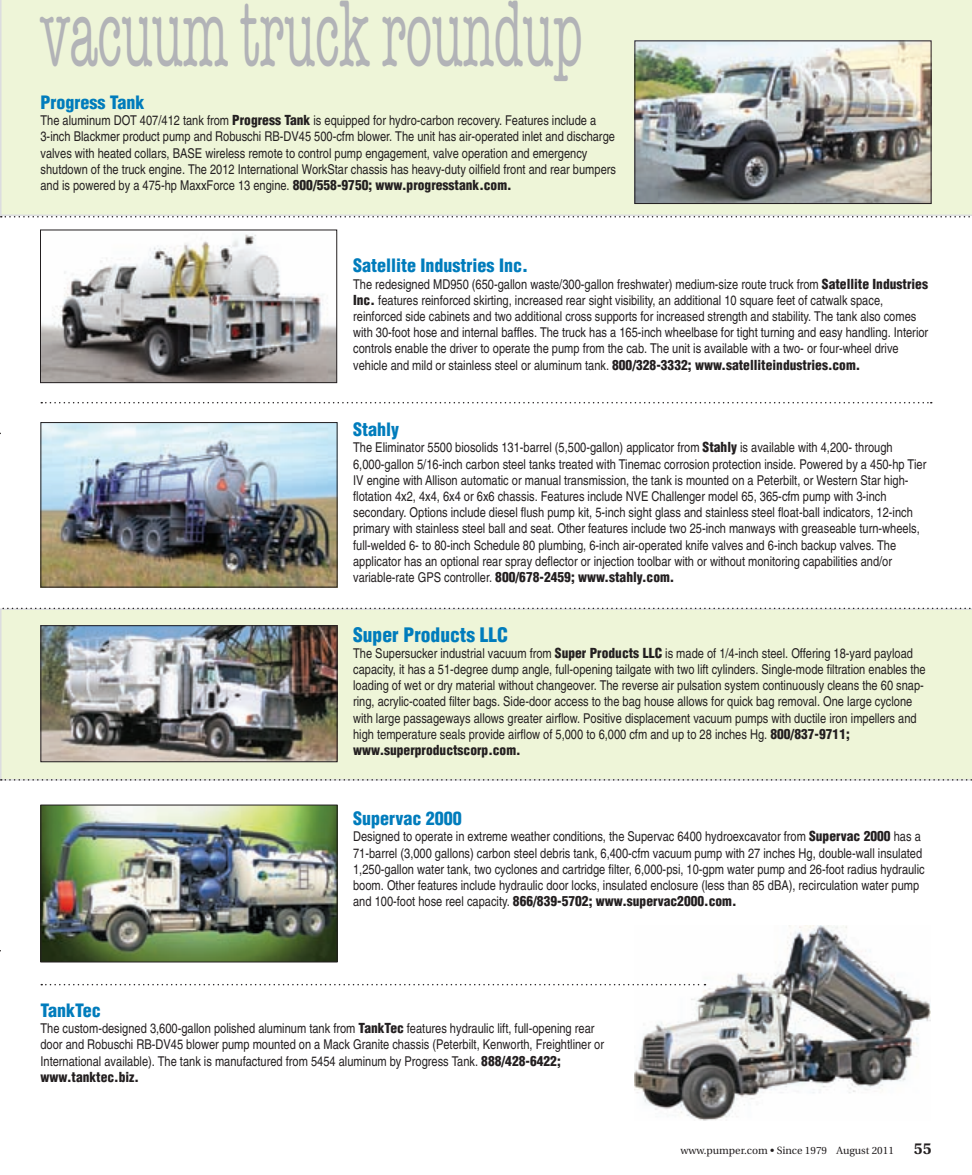
<style>
.page{position:relative;width:972px;height:1175px;background:#fff}
.page>*{position:absolute;margin:0;border:0;box-sizing:border-box;transform-origin:0 0}
.t1{font:93.6px "American Typewriter";color:#b2b3b7;scale:.52 1}
.t2{font:900 condensed 19.5px "Helvetica";color:#007cbc}
.t3{font:900 condensed 18px "Helvetica";color:#007cbc}
.t4{font:700 15.75px "Utopia";color:#231f20}
.t5{font:condensed 13.5px/16.2px "Helvetica";color:#231f20}
.t6{font:10.5px "Utopia";color:#231f20}
.s1{font-weight:900}
</style>
<div class="page">
<img style="left:42px;top:234px;width:293px;height:147px">
<div style="left:40px;top:230px;width:297px;height:153px;border:1px solid #231f20"></div>
<img style="left:42px;top:806px;width:294px;height:154px">
<div style="left:40px;top:804px;width:298px;height:158px;border:1px solid #231f20"></div>
<img style="left:634px;top:925px;width:297px;height:195px">
<svg style="left:0;top:0;width:972px;height:217px;background:#dae0c9"></svg>
<svg style="left:41px;top:402px;width:891px;height:1px"></svg>
<svg style="left:41px;top:984px;width:664px;height:1px"></svg>
<img style="left:0;top:432px;width:972px;height:348px">
<h1 class="t1" style="left:40px;top:-20px;width:1044px">vacuum truck roundup</h1>
<h3 class="t3" style="left:40px;top:91px;width:106px">Progress Tank</h3>
<p class="t5" style="left:40px;top:112px;width:577px">The aluminum DOT 407/412 tank from <span class="s1">Progress Tank</span> is equipped for hydro-carbon recovery. Features include a 3-inch Blackmer product pump and Robuschi RB-DV45 500-cfm blower. The unit has air-operated inlet and discharge valves with heated collars, BASE wireless remote to control pump engagement, valve operation and emergency shutdown of the truck engine. The 2012 International WorkStar chassis has heavy-duty oilfield front and rear bumpers and is powered by a 475-hp MaxxForce 13 engine. <span class="s1">800/558-9750; www.progresstank.com.</span></p>
<h3 class="t3" style="left:353px;top:254px;width:176px">Satellite Industries Inc.</h3>
<p class="t5" style="left:353px;top:276px;width:577px">The redesigned MD950 (650-gallon waste/300-gallon freshwater) medium-size route truck from <span class="s1">Satellite Industries Inc.</span> features reinforced skirting, increased rear sight visibility, an additional 10 square feet of catwalk space, reinforced side cabinets and two additional cross supports for increased strength and stability. The tank also comes with 30-foot hose and internal baffles. The truck has a 165-inch wheelbase for tight turning and easy handling. Interior controls enable the driver to operate the pump from the cab. The unit is available with a two- or four-wheel drive vehicle and mild or stainless steel or aluminum tank. <span class="s1">800/328-3332; www.satelliteindustries.com.</span></p>
<h3 class="t3" style="left:353px;top:418px;width:47px">Stahly</h3>
<p class="t5" style="left:353px;top:439px;width:575px">The Eliminator 5500 biosolids 131-barrel (5,500-gallon) applicator from <span class="s1">Stahly</span> is available with 4,200- through 6,000-gallon 5/16-inch carbon steel tanks treated with Tinemac corrosion protection inside. Powered by a 450-hp Tier IV engine with Allison automatic or manual transmission, the tank is mounted on a Peterbilt, or Western Star high&shy;flotation 4x2, 4x4, 6x4 or 6x6 chassis. Features include NVE Challenger model 65, 365-cfm pump with 3-inch secondary. Options include diesel flush pump kit, 5-inch sight glass and stainless steel float-ball indicators, 12-inch primary with stainless steel ball and seat. Other features include two 25-inch manways with greaseable turn-wheels, full-welded 6- to 80-inch Schedule 80 plumbing, 6-inch air-operated knife valves and 6-inch backup valves. The applicator has an optional rear spray deflector or injection toolbar with or without monitoring capabilities and/or variable-rate GPS controller. <span class="s1">800/678-2459; www.stahly.com.</span></p>
<h2 class="t2" style="left:353px;top:622px;width:156px">Super Products LLC</h2>
<p class="t5" style="left:353px;top:645px;width:574px">The Supersucker industrial vacuum from <span class="s1">Super Products LLC</span> is made of 1/4-inch steel. Offering 18-yard payload capacity, it has a 51-degree dump angle, full-opening tailgate with two lift cylinders. Single-mode filtration enables the loading of wet or dry material without changeover. The reverse air pulsation system continuously cleans the 60 snap&shy;ring, acrylic-coated filter bags. Side-door access to the bag house allows for quick bag removal. One large cyclone with large passageways allows greater airflow. Positive displacement vacuum pumps with ductile iron impellers and high temperature seals provide airflow of 5,000 to 6,000 cfm and up to 28 inches Hg. <span class="s1">800/837-9711; www.superproductscorp.com.</span></p>
<h3 class="t3" style="left:353px;top:807px;width:110px">Supervac 2000</h3>
<p class="t5" style="left:353px;top:828px;width:573px">Designed to operate in extreme weather conditions, the Supervac 6400 hydroexcavator from <span class="s1">Supervac 2000</span> has a 71-barrel (3,000 gallons) carbon steel debris tank, 6,400-cfm vacuum pump with 27 inches Hg, double-wall insulated 1,250-gallon water tank, two cyclones and cartridge filter, 6,000-psi, 10-gpm water pump and 26-foot radius hydraulic boom. Other features include hydraulic door locks, insulated enclosure (less than 85 dBA), recirculation water pump and 100-foot hose reel capacity. <span class="s1">866/839-5702; www.supervac2000.com.</span></p>
<h3 class="t3" style="left:40px;top:999px;width:62px">TankTec</h3>
<p class="t5" style="left:40px;top:1020px;width:565px">The custom-designed 3,600-gallon polished aluminum tank from <span class="s1">TankTec</span> features hydraulic lift, full-opening rear door and Robuschi RB-DV45 blower pump mounted on a Mack Granite chassis (Peterbilt, Kenworth, Freightliner or International available). The tank is manufactured from 5454 aluminum by Progress Tank. <span class="s1">888/428-6422; www.tanktec.biz.</span></p>
<p class="t6" style="left:680px;top:1144px;width:215px">www.pumper.com • Since 1979 August 2011</p>
<p class="t4" style="left:914px;top:1139px;width:19px">55</p>
</div>
